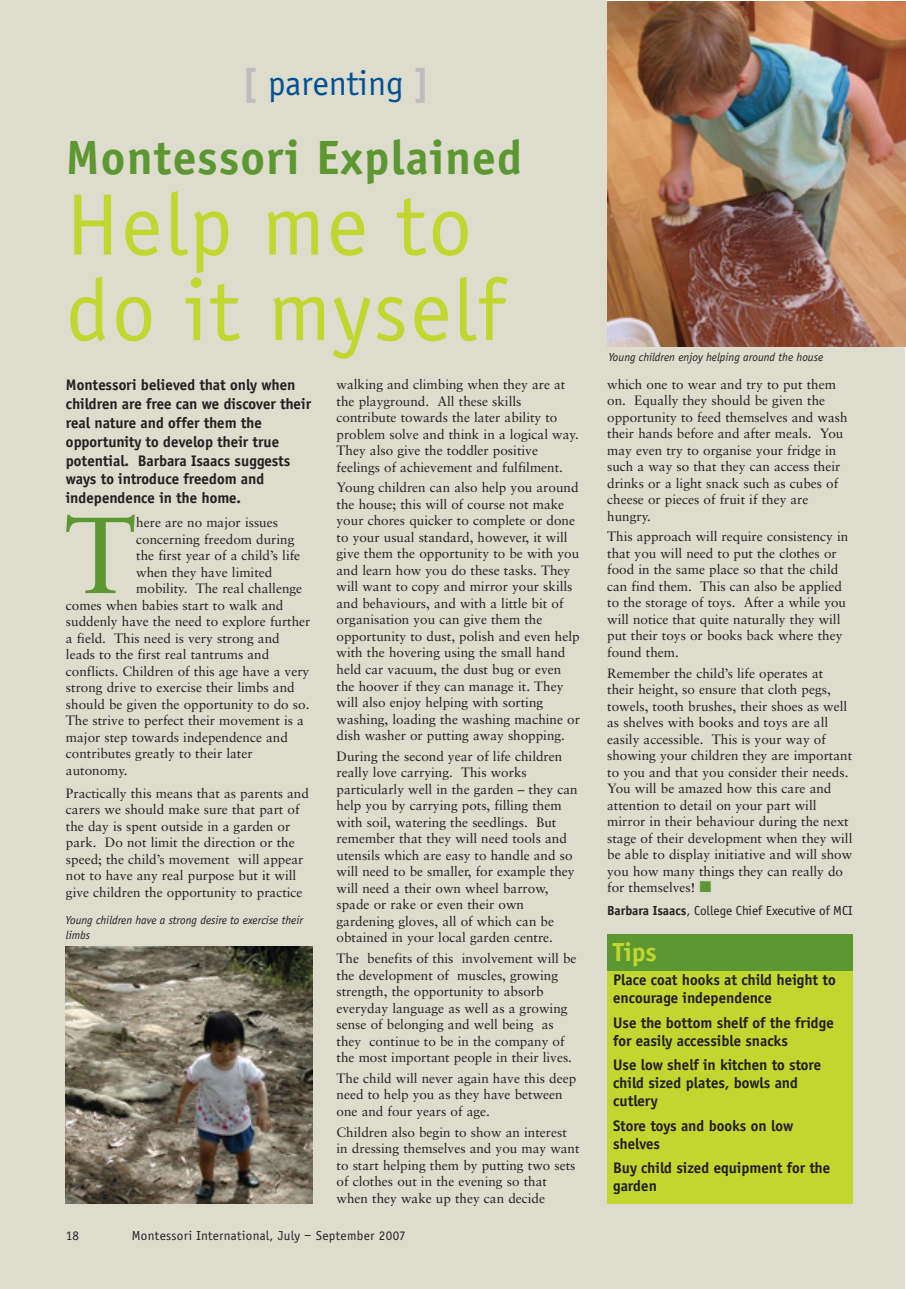
<style>
.page{position:relative;width:906px;height:1289px;background:#fff}
.page>*{position:absolute;margin:0;border:0;box-sizing:border-box;transform-origin:0 0}
.t1{font:108px "Sabon";color:#5d9732}
.t2{font:90px/85.5px "Officina Sans";letter-spacing:.025em;color:#c1d72f}
.t3{font:700 49.5px "Officina Sans";letter-spacing:.025em;color:#5d9732}
.t4{font:36px "Officina Sans";color:#005295}
.t5{font:700 27px "Officina Sans";color:#c1d72f}
.t6{font:700 15.75px/18px "Officina Sans";color:#231f20}
.t7{font:13.5px/16.5px "Sabon";color:#231f20}
.t8{font:13.5px "Officina Sans";letter-spacing:.015em;color:#231f20}
.t9{font:italic 12px/15px "Officina Sans";color:#231f20}
.s1{font-weight:700;font-size:39px;color:#bbbdbf}
.s2{font-weight:700}
</style>
<div class="page">
<div style="left:0;top:0;width:905px;height:1288px;background:#dddccd"></div>
<div style="left:607px;top:935px;width:246px;height:268px;background:#c1d72f"></div>
<div style="left:607px;top:934px;width:246px;height:36px;background:#5d9732"></div>
<img style="left:66px;top:946px;width:246px;height:257px">
<img style="left:607px;top:1px;width:299px;height:346px">
<h3 class="t4" style="left:242px;top:69px;width:189px"><span class="s1">[</span> parenting <span class="s1">]</span></h3>
<h3 class="t3" style="left:66px;top:138px;width:458px">Montessori Explained</h3>
<h2 class="t2" style="left:66px;top:189px;width:439px">Help me to do it myself</h2>
<p class="t7" style="left:336px;top:377px;width:244px">walking and climbing when they are at the playground. All these skills contribute towards the later ability to problem solve and think in a logical way.<br>They also give the toddler positive feelings of achievement and fulfilment.</p>
<p class="t7" style="left:336px;top:480px;width:245px">Young children can also help you around the house; this will of course not make your chores quicker to complete or done to your usual standard, however, it will give them the opportunity to be with you and learn how you do these tasks. They will want to copy and mirror your skills and behaviours, and with a little bit of organisation you can give them the opportunity to dust, polish and even help with the hovering using the small hand held car vacuum, the dust bug or even the hoover if they can manage it. They will also enjoy helping with sorting washing, loading the washing machine or dish washer or putting away shopping.</p>
<p class="t7" style="left:336px;top:749px;width:243px">During the second year of life children really love carrying. This works particularly well in the garden – they can help you by carrying pots, filling them with soil, watering the seedlings. But remember that they will need tools and utensils which are easy to handle and so will need to be smaller, for example they will need a their own wheel barrow, spade or rake or even their own gardening gloves, all of which can be obtained in your local garden centre.</p>
<p class="t7" style="left:336px;top:951px;width:241px">The benefits of this involvement will be the development of muscles, growing strength, the opportunity to absorb everyday language as well as a growing sense of belonging and well being as they continue to be in the company of the most important people in their lives.</p>
<p class="t7" style="left:336px;top:1071px;width:241px">The child will never again have this deep need to help you as they have between one and four years of age.</p>
<p class="t7" style="left:336px;top:1124px;width:244px">Children also begin to show an interest in dressing themselves and you may want to start helping them by putting two sets of clothes out in the evening so that when they wake up they can decide</p>
<p class="t8" style="left:66px;top:1230px;width:14px">18</p>
<p class="t8" style="left:132px;top:1230px;width:275px">Montessori International, July – September 2007</p>
<p class="t6" style="left:66px;top:376px;width:247px;line-height:18.9px">Montessori believed that only when children are free can we discover their real nature and offer them the opportunity to develop their true potential. Barbara Isaacs suggests ways to introduce freedom and independence in the home.</p>
<h1 class="t1" style="left:64px;top:510px;width:73px">T</h1>
<p class="t7" style="left:136px;top:515px;width:143px">here are no major issues</p>
<p class="t7" style="left:136px;top:532px;width:160px">concerning freedom during</p>
<p class="t7" style="left:136px;top:548px;width:165px">the first year of a child’s life</p>
<p class="t7" style="left:136px;top:565px;width:138px">when they have limited</p>
<p class="t7" style="left:136px;top:581px;width:167px">mobility. The real challenge</p>
<p class="t7" style="left:66px;top:598px;width:219px">comes when babies start to walk and</p>
<p class="t7" style="left:66px;top:614px;width:246px">suddenly have the need to explore further</p>
<p class="t7" style="left:66px;top:631px;width:215px">a field. This need is very strong and</p>
<p class="t7" style="left:66px;top:647px;width:205px">leads to the first real tantrums and</p>
<p class="t7" style="left:66px;top:664px;width:245px">conflicts. Children of this age have a very</p>
<p class="t7" style="left:66px;top:680px;width:230px">strong drive to exercise their limbs and</p>
<p class="t7" style="left:66px;top:697px;width:245px">should be given the opportunity to do so.</p>
<p class="t7" style="left:66px;top:713px;width:239px">The strive to perfect their movement is a</p>
<p class="t7" style="left:66px;top:730px;width:223px">major step towards independence and</p>
<p class="t7" style="left:66px;top:746px;width:188px">contributes greatly to their later</p>
<p class="t7" style="left:66px;top:763px;width:63px">autonomy.</p>
<p class="t7" style="left:66px;top:785px;width:244px">Practically this means that as parents and carers we should make sure that part of the day is spent outside in a garden or park. Do not limit the direction or the speed; the child’s movement will appear not to have any real purpose but it will give children the opportunity to practice</p>
<p class="t9" style="left:66px;top:913px;width:238px">Young children have a strong desire to exercise their limbs</p>
<p class="t9" style="left:608px;top:350px;width:216px">Young children enjoy helping around the house</p>
<p class="t7" style="left:607px;top:377px;width:242px">which one to wear and try to put them on. Equally they should be given the opportunity to feed themselves and wash their hands before and after meals. You may even try to organise your fridge in such a way so that they can access their drinks or a light snack such as cubes of cheese or pieces of fruit if they are hungry.</p>
<p class="t7" style="left:607px;top:529px;width:243px">This approach will require consistency in that you will need to put the clothes or food in the same place so that the child can find them. This can also be applied to the storage of toys. After a while you will notice that quite naturally they will put their toys or books back where they found them.</p>
<p class="t7" style="left:607px;top:666px;width:247px">Remember the child’s life operates at their height, so ensure that cloth pegs, towels, tooth brushes, their shoes as well as shelves with books and toys are all easily accessible. This is your way of showing your children they are important to you and that you consider their needs.<br>You will be amazed how this care and attention to detail on your part will mirror in their behaviour during the next stage of their development when they will be able to display initiative and will show you how many things they can really do for themselves!</p>
<p class="t8" style="left:607px;top:905px;width:247px"><span class="s2">Barbara Isaacs</span>, College Chief Executive of MCI</p>
<h3 class="t5" style="left:613px;top:941px;width:45px">Tips</h3>
<p class="t6" style="left:613px;top:972px;width:224px">Place coat hooks at child height to encourage independence</p>
<p class="t6" style="left:613px;top:1014px;width:222px">Use the bottom shelf of the fridge for easily accessible snacks</p>
<p class="t6" style="left:613px;top:1057px;width:209px">Use low shelf in kitchen to store child sized plates, bowls and cutlery</p>
<p class="t6" style="left:613px;top:1117px;width:182px">Store toys and books on low shelves</p>
<p class="t6" style="left:613px;top:1159px;width:218px">Buy child sized equipment for the garden</p>
</div>
